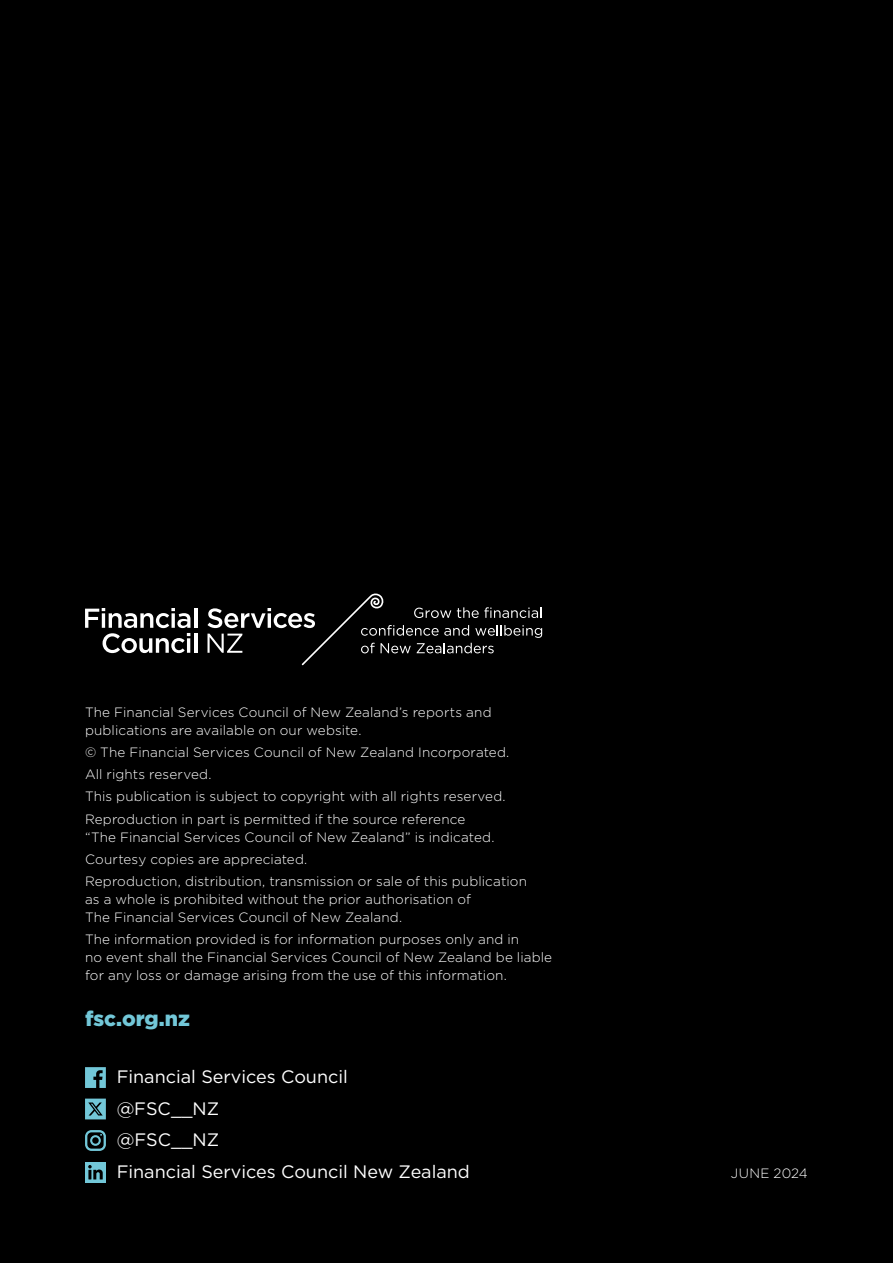
<style>
.page{position:relative;width:893px;height:1263px;background:#000}
.page>*{position:absolute;margin:0;border:0;box-sizing:border-box;transform-origin:0 0}
.t1{font:900 21px "Gotham";color:#72c7d8}
.t2{font:18px/31.5px "Gotham";color:#fff}
.t3{font:300 13.5px/22.2px "Gotham";letter-spacing:.01em;color:#fff}
</style>
<div class="page">
<hr style="left:194px;top:608px;width:3px;height:20px;background:#fff">
<svg style="left:85px;top:608px;width:105px;height:45px"></svg>
<hr style="left:194px;top:633px;width:3px;height:20px;background:#fff">
<svg style="left:207px;top:593px;width:335px;height:72px"></svg>
<svg style="left:85px;top:1067px;width:21px;height:21px"></svg>
<svg style="left:85px;top:1098px;width:21px;height:21px"></svg>
<svg style="left:85px;top:1130px;width:21px;height:21px"></svg>
<div style="left:85px;top:1162px;width:21px;height:20px;background:#72c7d8"></div>
<svg style="left:88px;top:1165px;width:15px;height:14px"></svg>
<p class="t3" style="left:85px;top:702px;width:408px;line-height:18px">The Financial Services Council of New Zealand’s reports and publications are available on our website.</p>
<p class="t3" style="left:85px;top:741px;width:426px">© The Financial Services Council of New Zealand Incorporated.<br>All rights reserved.<br>This publication is subject to copyright with all rights reserved.<br>Reproduction in part is permitted if the source reference</p>
<p class="t3" style="left:85px;top:825px;width:443px">“The Financial Services Council of New Zealand” is indicated.<br>Courtesy copies are appreciated.<br>Reproduction, distribution, transmission or sale of this publication</p>
<p class="t3" style="left:85px;top:890px;width:387px;line-height:18px">as a whole is prohibited without the prior authorisation of<br>The Financial Services Council of New Zealand.</p>
<p class="t3" style="left:85px;top:930px;width:469px;line-height:18px">The information provided is for information purposes only and in<br>no event shall the Financial Services Council of New Zealand be liable for any loss or damage arising from the use of this information.</p>
<h1 class="t1" style="left:85px;top:1006px;width:106px">fsc.org.nz</h1>
<h2 class="t2" style="left:117px;top:1061px;width:355px">Financial Services Council<br>@FSC__NZ<br>@FSC__NZ<br>Financial Services Council New Zealand</h2>
<p class="t3" style="left:731px;top:1162px;width:78px">JUNE 2024</p>
</div>
